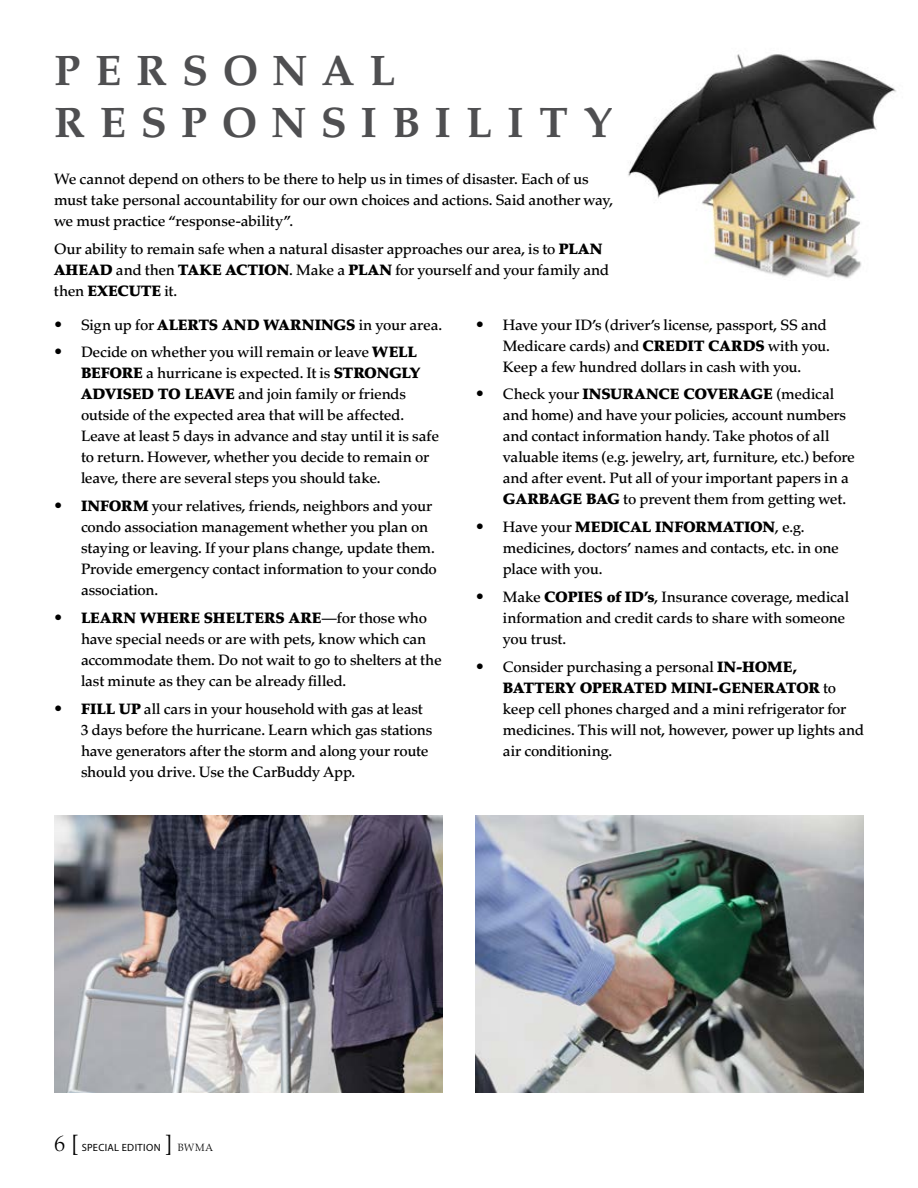
<style>
.page{position:relative;width:918px;height:1188px;background:#fff}
.page>*{position:absolute;margin:0;border:0;box-sizing:border-box;transform-origin:0 0}
.t1{font:42.75px/51.3px "Palatino Bold Os F";letter-spacing:.345em;color:#4f4f51}
.t2{font:500 15px/21px "Palatino";letter-spacing:-.015em;color:#000}
.t3{font:10.5px "Myriad";letter-spacing:.03em;color:#000}
.s1{font-weight:900}
.s2{font-size:16.5px}
.s3{font-weight:900;font-size:16.5px}
.s4{font-family:"Palatino";font-weight:300;font-size:22.5px}
.s5{font-family:"Palatino";font-weight:300}
</style>
<div class="page">
<img style="left:54px;top:816px;width:388px;height:276px">
<img style="left:628px;top:54px;width:268px;height:224px">
<img style="left:475px;top:816px;width:388px;height:276px">
<h1 class="t1" style="left:54px;top:46px;width:560px">PERSONAL<br>RESPONSIBILITY</h1>
<p class="t2" style="left:54px;top:169px;width:561px">We cannot depend on others to be there to help us in times of disaster. Each of us must take personal accountability for our own choices and actions. Said another way, we must practice “response-ability”.</p>
<p class="t2" style="left:54px;top:239px;width:557px">Our ability to remain safe when a natural disaster approaches our area, is to <span class="s1">PLAN<br>AHEAD</span> and then <span class="s1">TAKE ACTION</span>. Make a <span class="s1">PLAN</span> for yourself and your family and then <span class="s1">EXECUTE</span> it.</p>
<p class="t2" style="left:503px;top:314px;width:329px;text-indent:-27px"><span class="s2">•</span> Have your ID’s (driver’s license, passport, SS and<br>Medicare cards) and <span class="s1">CREDIT CARDS</span> with you.<br>Keep a few hundred dollars in cash with you.</p>
<p class="t2" style="left:503px;top:384px;width:354px;text-indent:-27px"><span class="s2">•</span> Check your <span class="s1">INSURANCE COVERAGE</span> (medical and home) and have your policies, account numbers and contact information handy. Take photos of all valuable items (e.g. jewelry, art, furniture, etc.) before and after event. Put all of your important papers in a <span class="s1">GARBAGE BAG</span> to prevent them from getting wet.</p>
<p class="t2" style="left:503px;top:517px;width:338px;text-indent:-27px"><span class="s2">•</span> Have your <span class="s1">MEDICAL INFORMATION</span>, e.g. medicines, doctors’ names and contacts, etc. in one place with you.</p>
<p class="t2" style="left:503px;top:586px;width:348px;text-indent:-27px"><span class="s2">•</span> Make <span class="s1">COPIES of ID’s</span>, Insurance coverage, medical information and credit cards to share with someone you trust.</p>
<p class="t2" style="left:503px;top:656px;width:363px;text-indent:-27px"><span class="s2">•</span> Consider purchasing a personal <span class="s1">IN-HOME, BATTERY OPERATED MINI-GENERATOR</span> to keep cell phones charged and a mini refrigerator for medicines. This will not, however, power up lights and air conditioning.</p>
<p class="t2" style="left:54px;top:314px;width:390px"><span class="s2">•</span> Sign up for <span class="s1">ALERTS AND WARNINGS</span> in your area.</p>
<p class="t2" style="left:81px;top:342px;width:360px;text-indent:-27px"><span class="s2">•</span> Decide on whether you will remain or leave <span class="s1">WELL BEFORE</span> a hurricane is expected. It is <span class="s1">STRONGLY ADVISED TO LEAVE</span> and join family or friends outside of the expected area that will be affected.<br>Leave at least 5 days in advance and stay until it is safe to return. However, whether you decide to remain or leave, there are several steps you should take.</p>
<p class="t2" style="left:81px;top:496px;width:357px;text-indent:-27px"><span class="s3">•</span> <span class="s1">INFORM</span> your relatives, friends, neighbors and your condo association management whether you plan on staying or leaving. If your plans change, update them.<br>Provide emergency contact information to your condo association.</p>
<p class="t2" style="left:81px;top:608px;width:362px;text-indent:-27px"><span class="s3">•</span> <span class="s1">LEARN WHERE SHELTERS ARE</span>—for those who have special needs or are with pets, know which can accommodate them. Do not wait to go to shelters at the last minute as they can be already filled.</p>
<p class="t2" style="left:81px;top:698px;width:353px;text-indent:-27px"><span class="s3">•</span> <span class="s1">FILL UP</span> all cars in your household with gas at least 3 days before the hurricane. Learn which gas stations have generators after the storm and along your route should you drive. Use the CarBuddy App.</p>
<p class="t3" style="left:54px;top:1142px;width:160px"><span class="s4">6 [</span> SPECIAL EDITION <span class="s4">]</span> <span class="s5">BWMA</span></p>
</div>
